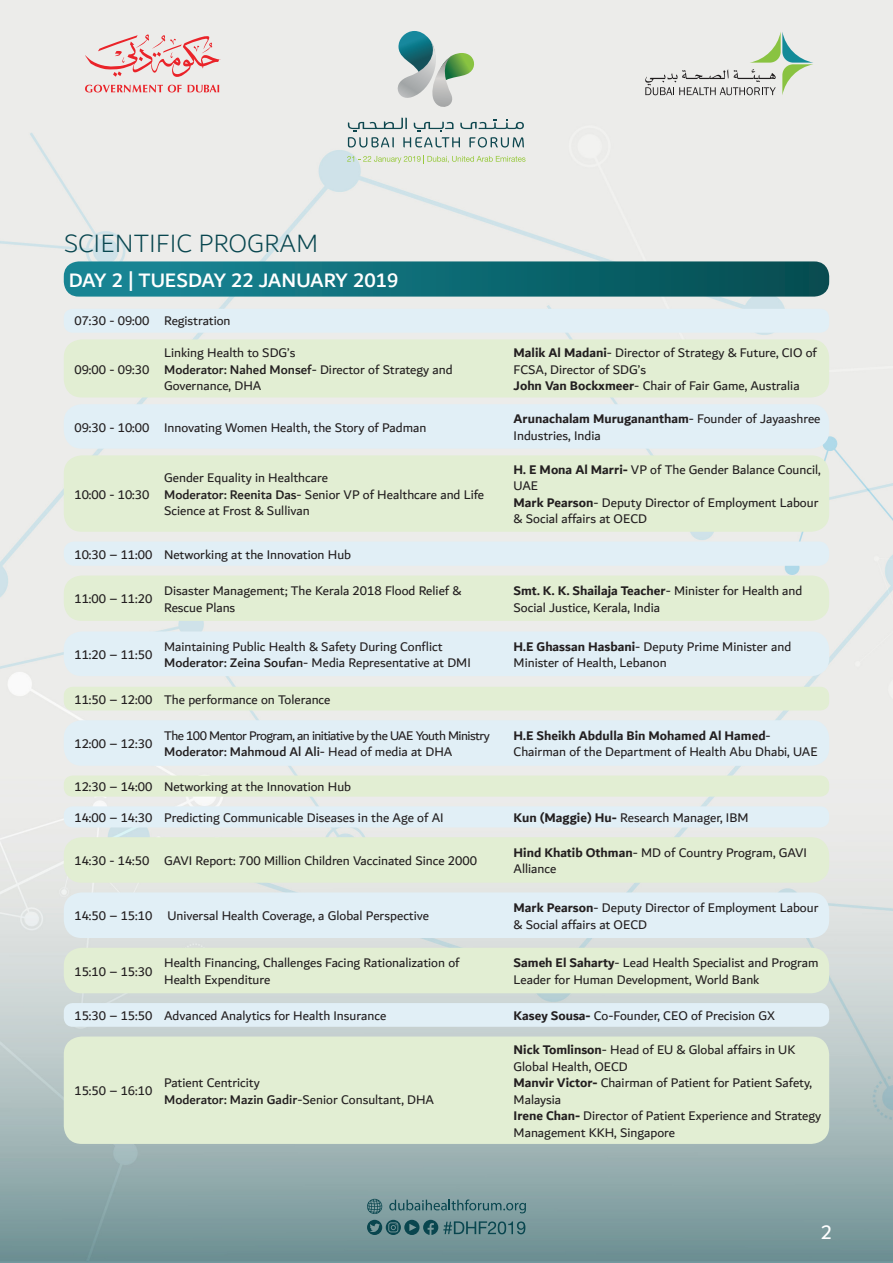
<style>
.page{position:relative;width:893px;height:1263px;background:#fff}
.page>*{position:absolute;margin:0;border:0;box-sizing:border-box;transform-origin:0 0}
.t1{font:300 27px "Dubai";color:#08464f}
.t2{font:500 21px "Dubai";color:#fff}
.t3{font:21px "Dubai";color:#fff}
.t4{font:13.5px/16.5px "Dubai";color:#231f20}
.t5{font:13.5px "Dubai";letter-spacing:-.04em;color:#231f20}
.t6{font:500 13.5px "Dubai";color:#231f20}
.t7{font:700 13.5px "Dubai";color:#231f20}
.s1{font-weight:500}
.s2{font-weight:400}
.s3{font-weight:700}
</style>
<div class="page">
<img style="left:0;top:0;width:893px;height:1263px">
<svg style="left:347px;top:155px;width:179px;height:8px"></svg>
<svg style="left:348px;top:31px;width:176px;height:117px;background:#d0d9d5"></svg>
<svg style="left:645px;top:32px;width:168px;height:63px;background:#d7ddd5"></svg>
<svg style="left:85px;top:34px;width:134px;height:44px;background:#ebc9c9"></svg>
<svg style="left:85px;top:85px;width:97px;height:7px"></svg>
<svg style="left:188px;top:85px;width:31px;height:7px"></svg>
<svg style="left:367px;top:1199px;width:15px;height:15px"></svg>
<svg style="left:389px;top:1199px;width:137px;height:14px;background:#688c90"></svg>
<svg style="left:367px;top:1220px;width:158px;height:15px;background:#4e797e"></svg>
<div style="left:64px;top:309px;width:765px;height:24px;background:#e1eff6;border-radius:9px"></div>
<svg style="left:64px;top:261px;width:765px;height:36px;background:#156e78"></svg>
<div style="left:64px;top:339px;width:765px;height:58px;background:#e2eed3;border-radius:18px"></div>
<div style="left:64px;top:404px;width:765px;height:45px;background:#e1eff6;border-radius:18px"></div>
<div style="left:64px;top:575px;width:765px;height:46px;background:#e2eed3;border-radius:18px"></div>
<div style="left:64px;top:631px;width:765px;height:45px;background:#e1eff6;border-radius:18px"></div>
<div style="left:64px;top:720px;width:765px;height:46px;background:#e1eff6;border-radius:18px"></div>
<div style="left:64px;top:837px;width:765px;height:46px;background:#e2eed3;border-radius:18px"></div>
<div style="left:64px;top:892px;width:765px;height:46px;background:#e1eff6;border-radius:18px"></div>
<div style="left:64px;top:948px;width:765px;height:45px;background:#e2eed3;border-radius:18px"></div>
<div style="left:64px;top:775px;width:765px;height:22px;background:#e2eed3;border-radius:9px"></div>
<div style="left:64px;top:806px;width:765px;height:21px;background:#e1eff6;border-radius:9px"></div>
<div style="left:64px;top:687px;width:765px;height:23px;background:#e2eed3;border-radius:9px"></div>
<div style="left:64px;top:1003px;width:765px;height:24px;background:#e1eff6;border-radius:9px"></div>
<div style="left:64px;top:455px;width:765px;height:77px;background:#e2eed3;border-radius:18px"></div>
<div style="left:64px;top:1036px;width:765px;height:108px;background:#e2eed3;border-radius:18px"></div>
<div style="left:64px;top:541px;width:765px;height:25px;background:#e1eff6;border-radius:11px"></div>
<p class="t1" style="left:64px;top:223px;width:256px">SCIENTIFIC PROGRAM</p>
<p class="t2" style="left:69px;top:267px;width:331px">DAY 2 | TUESDAY 22 JANUARY 2019</p>
<p class="t4" style="left:74px;top:312px;width:77px">07:30 - 09:00</p>
<p class="t4" style="left:164px;top:312px;width:68px">Registration</p>
<p class="t4" style="left:74px;top:361px;width:77px">09:00 - 09:30</p>
<p class="t4" style="left:74px;top:419px;width:77px">09:30 - 10:00</p>
<p class="t4" style="left:164px;top:344px;width:133px">Linking Health to SDG’s</p>
<p class="t4" style="left:164px;top:361px;width:290px"><span class="s1">Moderator: Nahed Monsef</span>- Director of Strategy and<br>Governance, DHA</p>
<p class="t4" style="left:164px;top:419px;width:264px">Innovating Women Health, the Story of Padman</p>
<p class="t4" style="left:74px;top:486px;width:77px">10:00 - 10:30</p>
<p class="t4" style="left:164px;top:469px;width:165px">Gender Equality in Healthcare</p>
<p class="t4" style="left:164px;top:486px;width:321px"><span class="s1">Moderator: Reenita Das</span>- Senior VP of Healthcare and Life<br>Science at Frost &amp; Sullivan</p>
<p class="t4" style="left:74px;top:546px;width:79px">10:30 – 11:00</p>
<p class="t4" style="left:74px;top:590px;width:79px">11:00 – 11:20</p>
<p class="t4" style="left:74px;top:646px;width:79px">11:20 – 11:50</p>
<p class="t4" style="left:74px;top:691px;width:79px">11:50 – 12:00</p>
<p class="t4" style="left:74px;top:735px;width:79px">12:00 – 12:30</p>
<p class="t4" style="left:74px;top:778px;width:79px">12:30 – 14:00</p>
<p class="t4" style="left:74px;top:809px;width:79px">14:00 – 14:30</p>
<p class="t4" style="left:74px;top:852px;width:77px">14:30 - 14:50</p>
<p class="t4" style="left:164px;top:546px;width:189px">Networking at the Innovation Hub</p>
<p class="t4" style="left:164px;top:582px;width:299px">Disaster Management; The Kerala 2018 Flood Relief &amp;<br>Rescue Plans</p>
<p class="t4" style="left:164px;top:638px;width:280px">Maintaining Public Health &amp; Safety During Conflict</p>
<p class="t4" style="left:164px;top:654px;width:308px"><span class="s1">Moderator: Zeina Soufan</span>- Media Representative at DMI</p>
<p class="t4" style="left:164px;top:691px;width:168px">The performance on Tolerance</p>
<p class="t5" style="left:164px;top:727px;width:327px">The 100 Mentor Program, an initiative by the UAE Youth Ministry</p>
<p class="t6" style="left:164px;top:744px;width:290px">Moderator: Mahmoud Al Ali<span class="s2">- Head of media at DHA</span></p>
<p class="t4" style="left:164px;top:778px;width:189px">Networking at the Innovation Hub</p>
<p class="t4" style="left:164px;top:809px;width:281px">Predicting Communicable Diseases in the Age of AI</p>
<p class="t4" style="left:164px;top:852px;width:314px">GAVI Report: 700 Million Children Vaccinated Since 2000</p>
<p class="t4" style="left:74px;top:907px;width:79px">14:50 – 15:10</p>
<p class="t4" style="left:74px;top:963px;width:79px">15:10 – 15:30</p>
<p class="t4" style="left:74px;top:1007px;width:79px">15:30 – 15:50</p>
<p class="t4" style="left:167px;top:907px;width:263px">Universal Health Coverage, a Global Perspective</p>
<p class="t4" style="left:164px;top:954px;width:297px">Health Financing, Challenges Facing Rationalization of<br>Health Expenditure</p>
<p class="t4" style="left:164px;top:1007px;width:224px">Advanced Analytics for Health Insurance</p>
<p class="t4" style="left:74px;top:1082px;width:79px">15:50 – 16:10</p>
<p class="t4" style="left:164px;top:1074px;width:97px">Patient Centricity</p>
<p class="t4" style="left:164px;top:1091px;width:272px"><span class="s1">Moderator: Mazin Gadir</span>-Senior Consultant, DHA</p>
<p class="t4" style="left:514px;top:344px;width:305px"><span class="s3">Malik Al Madani</span>- Director of Strategy &amp; Future, CIO of<br>FCSA, Director of SDG’s</p>
<p class="t4" style="left:514px;top:377px;width:288px"><span class="s3">John Van Bockxmeer</span>- Chair of Fair Game, Australia</p>
<p class="t4" style="left:514px;top:410px;width:308px"><span class="s3">Arunachalam Muruganantham</span>- Founder of Jayaashree<br>Industries, India</p>
<p class="t4" style="left:514px;top:461px;width:309px"><span class="s3">H. E Mona Al Marri-</span> VP of The Gender Balance Council,<br>UAE</p>
<p class="t4" style="left:514px;top:494px;width:306px"><span class="s3">Mark Pearson</span>- Deputy Director of Employment Labour &amp; Social affairs at OECD</p>
<p class="t4" style="left:514px;top:582px;width:290px"><span class="s3">Smt. K. K. Shailaja Teacher</span>- Minister for Health and<br>Social Justice, Kerala, India</p>
<p class="t4" style="left:514px;top:638px;width:279px"><span class="s3">H.E Ghassan Hasbani</span>- Deputy Prime Minister and<br>Minister of Health, Lebanon</p>
<p class="t7" style="left:514px;top:727px;width:259px">H.E Sheikh Abdulla Bin Mohamed Al Hamed<span class="s2">-</span></p>
<p class="t4" style="left:514px;top:743px;width:306px">Chairman of the Department of Health Abu Dhabi, UAE</p>
<p class="t4" style="left:514px;top:809px;width:236px"><span class="s3">Kun (Maggie) Hu-</span> Research Manager, IBM</p>
<p class="t4" style="left:514px;top:844px;width:295px"><span class="s3">Hind Khatib Othman</span>- MD of Country Program, GAVI<br>Alliance</p>
<p class="t4" style="left:514px;top:899px;width:306px"><span class="s3">Mark Pearson</span>- Deputy Director of Employment Labour &amp; Social affairs at OECD</p>
<p class="t4" style="left:514px;top:954px;width:306px"><span class="s3">Sameh El Saharty</span>- Lead Health Specialist and Program<br>Leader for Human Development, World Bank</p>
<p class="t4" style="left:514px;top:1007px;width:263px"><span class="s3">Kasey Sousa-</span> Co-Founder, CEO of Precision GX</p>
<p class="t4" style="left:514px;top:1041px;width:283px"><span class="s3">Nick Tomlinson</span>- Head of EU &amp; Global affairs in UK<br>Global Health, OECD</p>
<p class="t4" style="left:514px;top:1074px;width:300px"><span class="s3">Manvir Victor-</span> Chairman of Patient for Patient Safety,<br>Malaysia</p>
<p class="t4" style="left:514px;top:1107px;width:309px"><span class="s3">Irene Chan-</span> Director of Patient Experience and Strategy<br>Management KKH, Singapore</p>
<h2 class="t3" style="left:821px;top:1220px;width:13px">2</h2>
</div>
